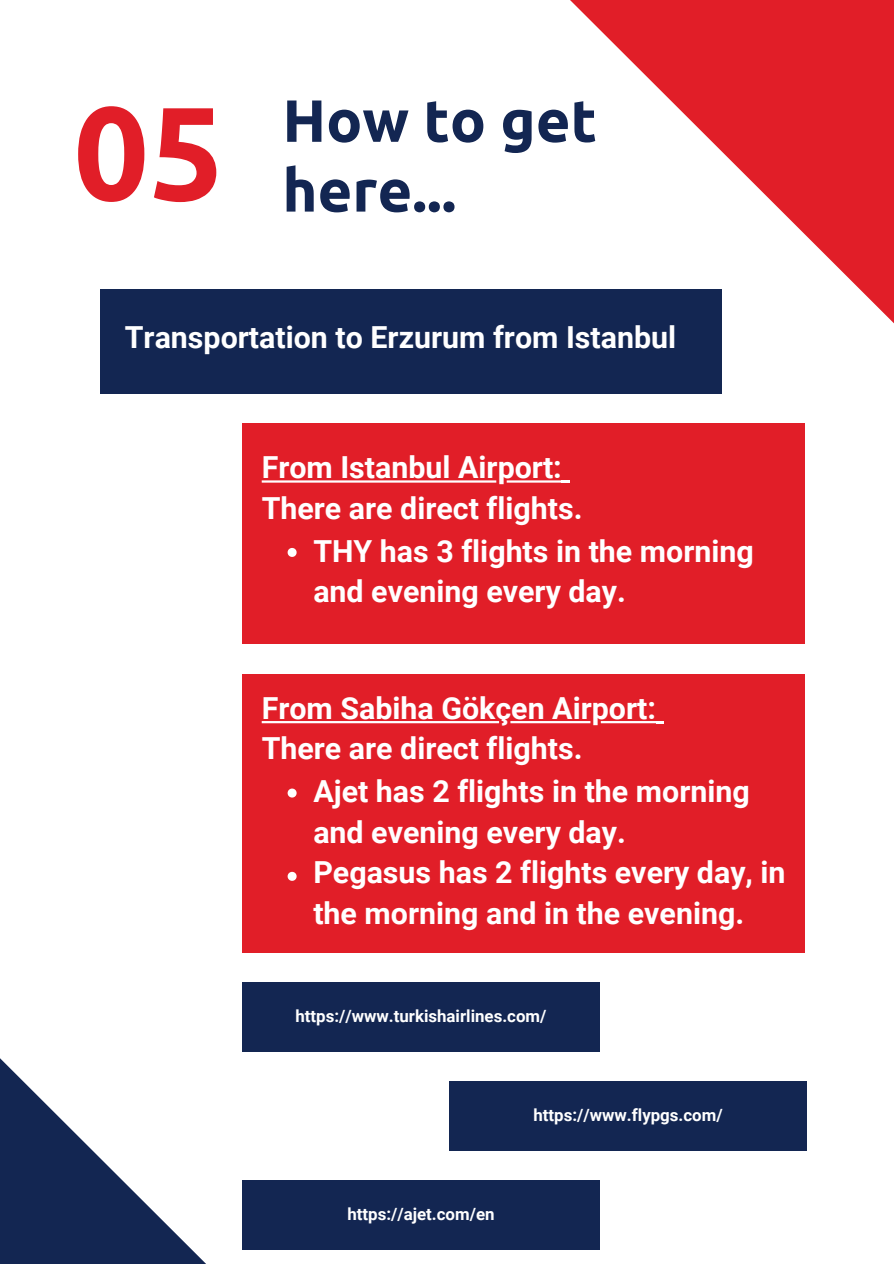
<style>
.page{position:relative;width:894px;height:1264px;background:#fff}
.page>*{position:absolute;margin:0;border:0;box-sizing:border-box;transform-origin:0 0}
.t1{font:700 132.3px "Ubuntu";color:#e11e28}
.t2{font:700 59.55px "Ubuntu";color:#132652}
.t3{font:700 30.3px/40.5px "Roboto";color:#fff}
.t4{font:700 16.8px "Roboto";color:#fff}
</style>
<div class="page">
<svg style="left:570px;top:0;width:323px;height:323px;fill:#e11e28"></svg>
<div style="left:101px;top:289px;width:620px;height:104px;background:#132652"></div>
<div style="left:242px;top:424px;width:562px;height:219px;background:#e11e28"></div>
<svg style="left:261px;top:480px;width:308px;height:2px"></svg>
<svg style="left:287px;top:548px;width:9px;height:9px"></svg>
<svg style="left:0;top:1058px;width:205px;height:205px"></svg>
<div style="left:242px;top:674px;width:562px;height:278px;background:#e11e28"></div>
<div style="left:242px;top:982px;width:357px;height:69px;background:#132652"></div>
<svg style="left:261px;top:721px;width:402px;height:2px"></svg>
<svg style="left:287px;top:788px;width:9px;height:9px"></svg>
<svg style="left:287px;top:871px;width:9px;height:9px"></svg>
<div style="left:449px;top:1081px;width:357px;height:69px;background:#132652"></div>
<div style="left:242px;top:1180px;width:357px;height:69px;background:#132652"></div>
<h1 class="t1" style="left:74px;top:77px;width:152px">05</h1>
<h2 class="t2" style="left:282px;top:86px;width:316px">How to get</h2>
<h2 class="t2" style="left:282px;top:156px;width:175px">here...</h2>
<p class="t3" style="left:125px;top:318px;width:552px">Transportation to Erzurum from Istanbul</p>
<p class="t3" style="left:261px;top:447px;width:301px">From Istanbul Airport:</p>
<p class="t3" style="left:261px;top:488px;width:322px">There are direct flights.</p>
<p class="t3" style="left:313px;top:531px;width:442px">THY has 3 flights in the morning</p>
<p class="t3" style="left:313px;top:571px;width:314px">and evening every day.</p>
<p class="t3" style="left:261px;top:688px;width:395px">From Sabiha Gökçen Airport:<br>There are direct flights.</p>
<p class="t3" style="left:313px;top:771px;width:473px">Ajet has 2 flights in the morning and evening every day.<br>Pegasus has 2 flights every day, in the morning and in the evening.</p>
<p class="t4" style="left:295px;top:1006px;width:252px">https://www.turkishairlines.com/</p>
<p class="t4" style="left:347px;top:1204px;width:149px">https://ajet.com/en</p>
<p class="t4" style="left:533px;top:1105px;width:191px">https://www.flypgs.com/</p>
</div>
